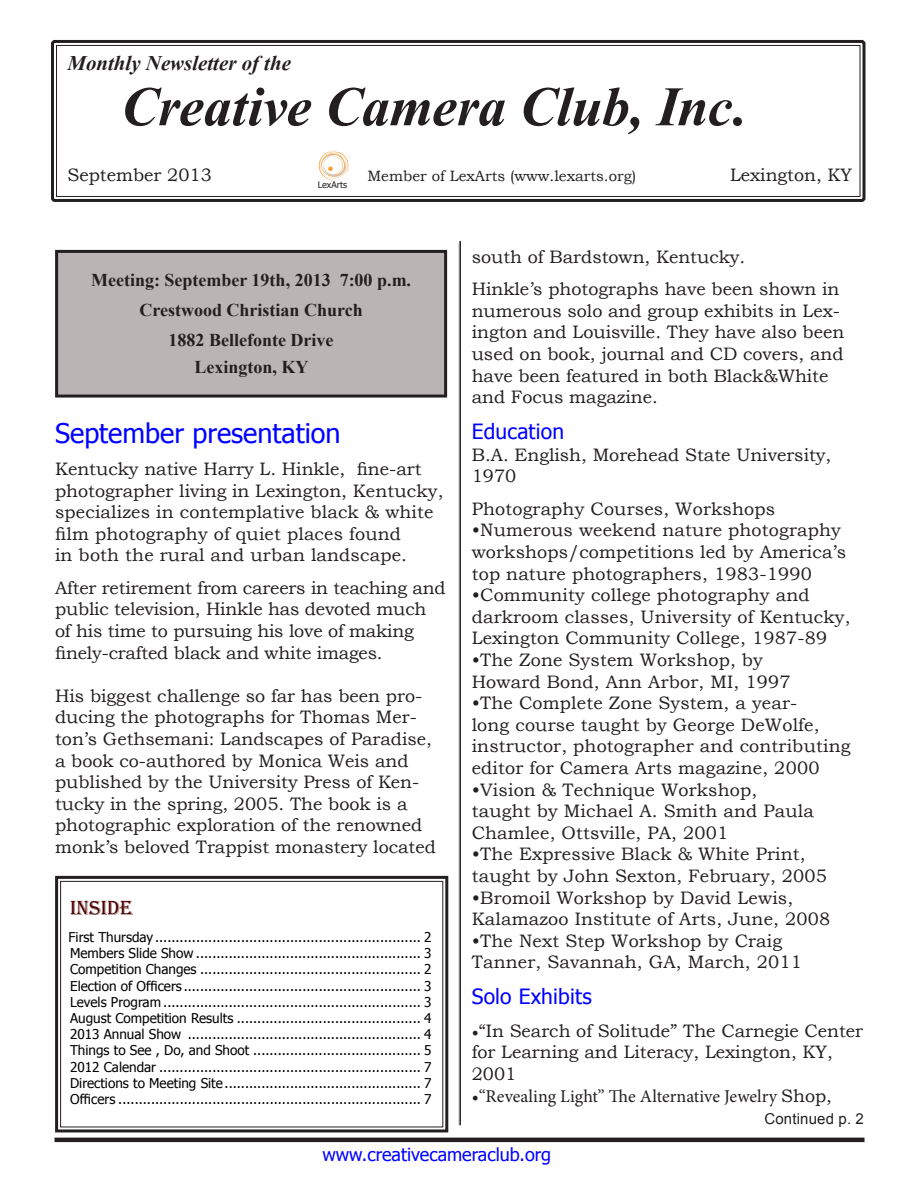
<style>
.page{position:relative;width:918px;height:1188px;background:#fff}
.page>*{position:absolute;margin:0;border:0;box-sizing:border-box;transform-origin:0 0}
.t1{font:italic 700 72px "Kokila";letter-spacing:-.01em;color:#231f20}
.t2{font:italic 700 27px "Kokila";color:#231f20}
.t3{font:27px "Tahoma";color:#00f}
.t4{font:21px "Tahoma";letter-spacing:.01em;color:#00f}
.t5{font:21px "Algerian";color:#4d0000}
.t6{font:18px/21.6px "Bookman Old Style";color:#231f20}
.t7{font:700 18px "Times New Roman";color:#231f20}
.t8{font:18px "Minion Pro";color:#231f20}
.t9{font:18px "Tahoma";color:#00f}
.t10{font:15px "Bookman Old Style";color:#231f20}
.t11{font:15px "Arial";letter-spacing:.01em;color:#231f20}
.t12{font:13.5px "Tahoma";color:#000}
.t13{font:9px "Tahoma";color:#231f20}
.s1{font-family:"Minion Pro"}
.s2{font-family:"Bookman Old Style"}
</style>
<div class="page">
<div style="left:57px;top:251px;width:389px;height:145px;background:#bab5b4"></div>
<div style="left:55px;top:250px;width:392px;height:148px;border:3px solid #231f20"></div>
<hr style="left:55px;top:1138px;width:810px;height:4px;background:#231f20">
<hr style="left:459px;top:241px;width:2px;height:884px;background:#231f20">
<svg style="left:51px;top:40px;width:815px;height:162px"></svg>
<div style="left:56px;top:45px;width:805px;height:152px;border:1px solid #231f20"></div>
<svg style="left:55px;top:875px;width:394px;height:258px"></svg>
<div style="left:60px;top:881px;width:383px;height:246px;border:1px solid #231f20"></div>
<p class="t2" style="left:68px;top:51px;width:225px">Monthly Newsletter of the</p>
<p class="t1" style="left:122px;top:72px;width:628px">Creative Camera Club, Inc.</p>
<p class="t6" style="left:68px;top:164px;width:146px">September 2013</p>
<p class="t10" style="left:368px;top:166px;width:270px">Member of LexArts (www.lexarts.org)</p>
<p class="t6" style="left:730px;top:164px;width:124px">Lexington, KY</p>
<p class="t13" style="left:318px;top:178px;width:31px">LexArts</p>
<p class="t7" style="left:91px;top:268px;width:322px">Meeting: September 19th, 2013 7:00 p.m.</p>
<p class="t7" style="left:139px;top:298px;width:225px">Crestwood Christian Church</p>
<p class="t7" style="left:169px;top:328px;width:166px">1882 Bellefonte Drive</p>
<p class="t7" style="left:194px;top:355px;width:116px">Lexington, KY</p>
<p class="t3" style="left:55px;top:415px;width:287px">September presentation</p>
<p class="t6" style="left:55px;top:458px;width:390px">Kentucky native Harry L. Hinkle, fine-art photographer living in Lexington, Kentucky, specializes in contemplative black &amp; white film photography of quiet places found<br>in both the rural and urban landscape.</p>
<p class="t6" style="left:55px;top:577px;width:392px">After retirement from careers in teaching and public television, Hinkle has devoted much of his time to pursuing his love of making finely-crafted black and white images.</p>
<p class="t6" style="left:55px;top:685px;width:382px">His biggest challenge so far has been pro&shy;ducing the photographs for Thomas Mer&shy;ton’s Gethsemani: Landscapes of Paradise, a book co-authored by Monica Weis and published by the University Press of Ken&shy;tucky in the spring, 2005. The book is a photographic exploration of the renowned monk’s beloved Trappist monastery located</p>
<p class="t5" style="left:70px;top:896px;width:64px">INSIDE</p>
<p class="t12" style="left:69px;top:928px;width:365px">First Thursday ................................................................. 2</p>
<p class="t12" style="left:70px;top:944px;width:363px">Members Slide Show ....................................................... 3</p>
<p class="t12" style="left:70px;top:961px;width:363px">Competition Changes ...................................................... 2</p>
<p class="t12" style="left:70px;top:977px;width:363px">Election of Officers .......................................................... 3</p>
<p class="t12" style="left:70px;top:993px;width:363px">Levels Program ............................................................... 3</p>
<p class="t12" style="left:70px;top:1009px;width:363px">August Competition Results ............................................. 4</p>
<p class="t12" style="left:70px;top:1025px;width:363px">2013 Annual Show ......................................................... 4</p>
<p class="t12" style="left:70px;top:1042px;width:363px">Things to See , Do, and Shoot ......................................... 5</p>
<p class="t12" style="left:70px;top:1058px;width:363px">2012 Calendar ................................................................ 7</p>
<p class="t12" style="left:70px;top:1074px;width:363px">Directions to Meeting Site................................................ 7</p>
<p class="t12" style="left:70px;top:1090px;width:363px">Officers .......................................................................... 7</p>
<p class="t6" style="left:472px;top:246px;width:275px">south of Bardstown, Kentucky.</p>
<p class="t6" style="left:472px;top:278px;width:374px">Hinkle’s photographs have been shown in numerous solo and group exhibits in Lex&shy;ington and Louisville. They have also been used on book, journal and CD covers, and have been featured in both Black&amp;White and Focus magazine.</p>
<p class="t4" style="left:472px;top:417px;width:94px">Education</p>
<p class="t6" style="left:472px;top:444px;width:361px">B.A. English, Morehead State University,<br>1970</p>
<p class="t6" style="left:472px;top:498px;width:305px">Photography Courses, Workshops</p>
<p class="t6" style="left:472px;top:520px;width:376px">•Numerous weekend nature photography workshops/competitions led by America’s top nature photographers, 1983-1990</p>
<p class="t6" style="left:472px;top:584px;width:380px">•Community college photography and darkroom classes, University of Kentucky,<br>Lexington Community College, 1987-89</p>
<p class="t6" style="left:472px;top:649px;width:320px">•The Zone System Workshop, by<br>Howard Bond, Ann Arbor, MI, 1997</p>
<p class="t6" style="left:472px;top:692px;width:380px">•The Complete Zone System, a year-<br>long course taught by George DeWolfe, instructor, photographer and contributing editor for Camera Arts magazine, 2000</p>
<p class="t6" style="left:472px;top:779px;width:344px">•Vision &amp; Technique Workshop, taught by Michael A. Smith and Paula<br>Chamlee, Ottsville, PA, 2001</p>
<p class="t6" style="left:472px;top:844px;width:357px">•The Expressive Black &amp; White Print, taught by John Sexton, February, 2005</p>
<p class="t6" style="left:472px;top:887px;width:360px">•Bromoil Workshop by David Lewis,<br>Kalamazoo Institute of Arts, June, 2008</p>
<p class="t6" style="left:472px;top:930px;width:332px">•The Next Step Workshop by Craig<br>Tanner, Savannah, GA, March, 2011</p>
<p class="t4" style="left:472px;top:983px;width:121px">Solo Exhibits</p>
<p class="t6" style="left:472px;top:1020px;width:393px"><span class="s1">•</span>“In Search of Solitude” The Carnegie Center for Learning and Literacy, Lexington, KY,<br>2001</p>
<p class="t8" style="left:472px;top:1084px;width:362px">•“Revealing Light” The Alternative Jewelry <span class="s2">Shop,</span></p>
<p class="t11" style="left:764px;top:1109px;width:101px">Continued p. 2</p>
<p class="t9" style="left:322px;top:1142px;width:230px">www.creativecameraclub.org</p>
</div>
